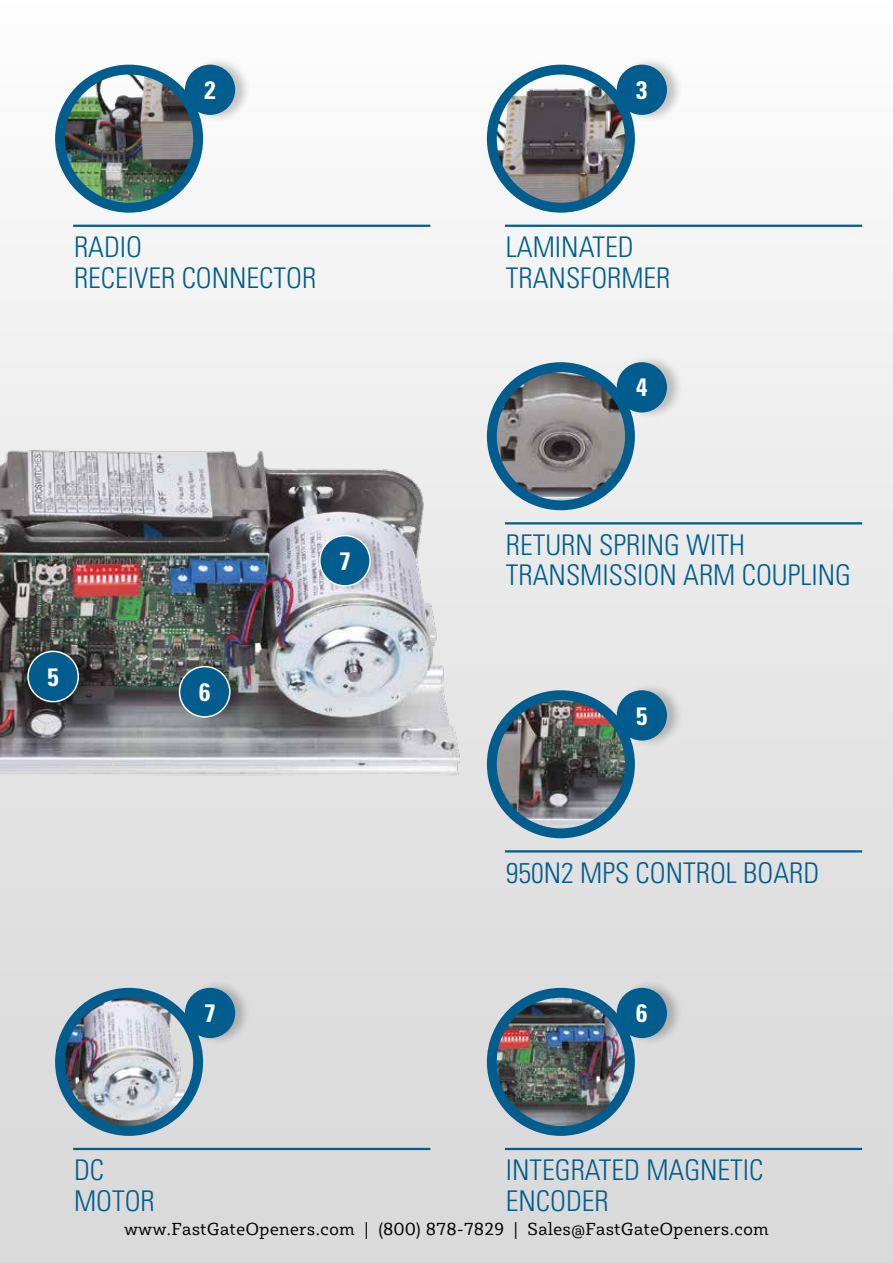
<style>
.page{position:relative;width:893px;height:1263px;background:#fff}
.page>*{position:absolute;margin:0;border:0;box-sizing:border-box;transform-origin:0 0}
.t1{font:300 condensed 28.5px/30.5px "Univers LT Std";color:#005d8e}
.t2{font:700 condensed 25.2px "Univers LT Std";color:#fff}
.t3{font:18px "Sybilla Pro";color:#000}
</style>
<div class="page">
<div style="left:0;top:0;width:893px;height:1263px;background:linear-gradient(to bottom,#f9fafa,#d5d5d6)"></div>
<div style="left:617px;top:57px;width:66px;height:66px;background:#000;opacity:.22"></div>
<div style="left:617px;top:65px;width:50px;height:50px;background:#005d8e;border-radius:50%"></div>
<hr style="left:505px;top:225px;width:357px;height:2px;background:#005d8e">
<img style="left:492px;top:70px;width:138px;height:138px;border-radius:69px">
<div style="left:487px;top:65px;width:148px;height:148px;border:10px solid #005d8e;border-radius:50%"></div>
<hr style="left:505px;top:522px;width:357px;height:2px;background:#005d8e">
<div style="left:617px;top:354px;width:66px;height:66px;background:#000;opacity:.22"></div>
<div style="left:617px;top:362px;width:50px;height:50px;background:#005d8e;border-radius:50%"></div>
<img style="left:492px;top:367px;width:138px;height:138px;border-radius:69px">
<div style="left:487px;top:362px;width:148px;height:148px;border:10px solid #005d8e;border-radius:50%"></div>
<div style="left:617px;top:682px;width:66px;height:66px;background:#000;opacity:.22"></div>
<div style="left:617px;top:690px;width:50px;height:50px;background:#005d8e;border-radius:50%"></div>
<hr style="left:505px;top:850px;width:357px;height:2px;background:#005d8e">
<img style="left:492px;top:695px;width:138px;height:138px;border-radius:69px">
<div style="left:487px;top:690px;width:148px;height:148px;border:10px solid #005d8e;border-radius:50%"></div>
<hr style="left:505px;top:1148px;width:357px;height:2px;background:#005d8e">
<div style="left:617px;top:980px;width:66px;height:66px;background:#000;opacity:.22"></div>
<div style="left:617px;top:988px;width:50px;height:50px;background:#005d8e;border-radius:50%"></div>
<img style="left:492px;top:993px;width:138px;height:138px;border-radius:69px">
<div style="left:487px;top:988px;width:148px;height:148px;border:10px solid #005d8e;border-radius:50%"></div>
<div style="left:186px;top:57px;width:66px;height:66px;background:#000;opacity:.22"></div>
<div style="left:185px;top:65px;width:50px;height:50px;background:#005d8e;border-radius:50%"></div>
<hr style="left:73px;top:225px;width:357px;height:2px;background:#005d8e">
<img style="left:60px;top:70px;width:138px;height:138px;border-radius:69px">
<div style="left:55px;top:65px;width:148px;height:148px;border:10px solid #005d8e;border-radius:50%"></div>
<div style="left:186px;top:980px;width:66px;height:66px;background:#000;opacity:.22"></div>
<div style="left:185px;top:988px;width:50px;height:50px;background:#005d8e;border-radius:50%"></div>
<hr style="left:73px;top:1148px;width:357px;height:2px;background:#005d8e">
<img style="left:60px;top:993px;width:138px;height:138px;border-radius:69px">
<div style="left:55px;top:988px;width:148px;height:148px;border:10px solid #005d8e;border-radius:50%"></div>
<img style="left:0;top:421px;width:491px;height:382px">
<div style="left:320px;top:527px;width:67px;height:68px;background:#000;opacity:.22"></div>
<div style="left:320px;top:536px;width:50px;height:50px;background:#005d8e;border-radius:50%"></div>
<div style="left:319px;top:535px;width:52px;height:52px;border:2px solid #fff;border-radius:50%"></div>
<div style="left:180px;top:658px;width:67px;height:68px;background:#000;opacity:.22"></div>
<div style="left:180px;top:667px;width:50px;height:50px;background:#005d8e;border-radius:50%"></div>
<div style="left:179px;top:666px;width:52px;height:52px;border:2px solid #fff;border-radius:50%"></div>
<div style="left:28px;top:643px;width:68px;height:67px;background:#000;opacity:.22"></div>
<div style="left:28px;top:651px;width:50px;height:51px;background:#005d8e;border-radius:50%"></div>
<div style="left:27px;top:651px;width:52px;height:51px;border:2px solid #fff;border-radius:50%"></div>
<p class="t2" style="left:204px;top:74px;width:13px">2</p>
<p class="t1" style="left:74px;top:232px;width:244px">RADIO<br>RECEIVER CONNECTOR</p>
<p class="t2" style="left:636px;top:74px;width:13px">3</p>
<p class="t1" style="left:506px;top:232px;width:166px">LAMINATED<br>TRANSFORMER</p>
<p class="t2" style="left:636px;top:372px;width:13px">4</p>
<p class="t2" style="left:48px;top:661px;width:13px">5</p>
<p class="t2" style="left:199px;top:676px;width:13px">6</p>
<p class="t2" style="left:339px;top:545px;width:13px">7</p>
<p class="t1" style="left:506px;top:529px;width:347px">RETURN SPRING WITH<br>TRANSMISSION ARM COUPLING</p>
<p class="t2" style="left:636px;top:700px;width:13px">5</p>
<p class="t2" style="left:204px;top:998px;width:13px">7</p>
<p class="t1" style="left:74px;top:1155px;width:82px">DC<br>MOTOR</p>
<p class="t1" style="left:506px;top:857px;width:315px">950N2 MPS CONTROL BOARD</p>
<p class="t2" style="left:636px;top:998px;width:13px">6</p>
<p class="t1" style="left:506px;top:1155px;width:259px">INTEGRATED MAGNETIC<br>ENCODER</p>
<p class="t3" style="left:124px;top:1217px;width:646px">www.FastGateOpeners.com | (800) 878-7829 | Sales@FastGateOpeners.com</p>
</div>
